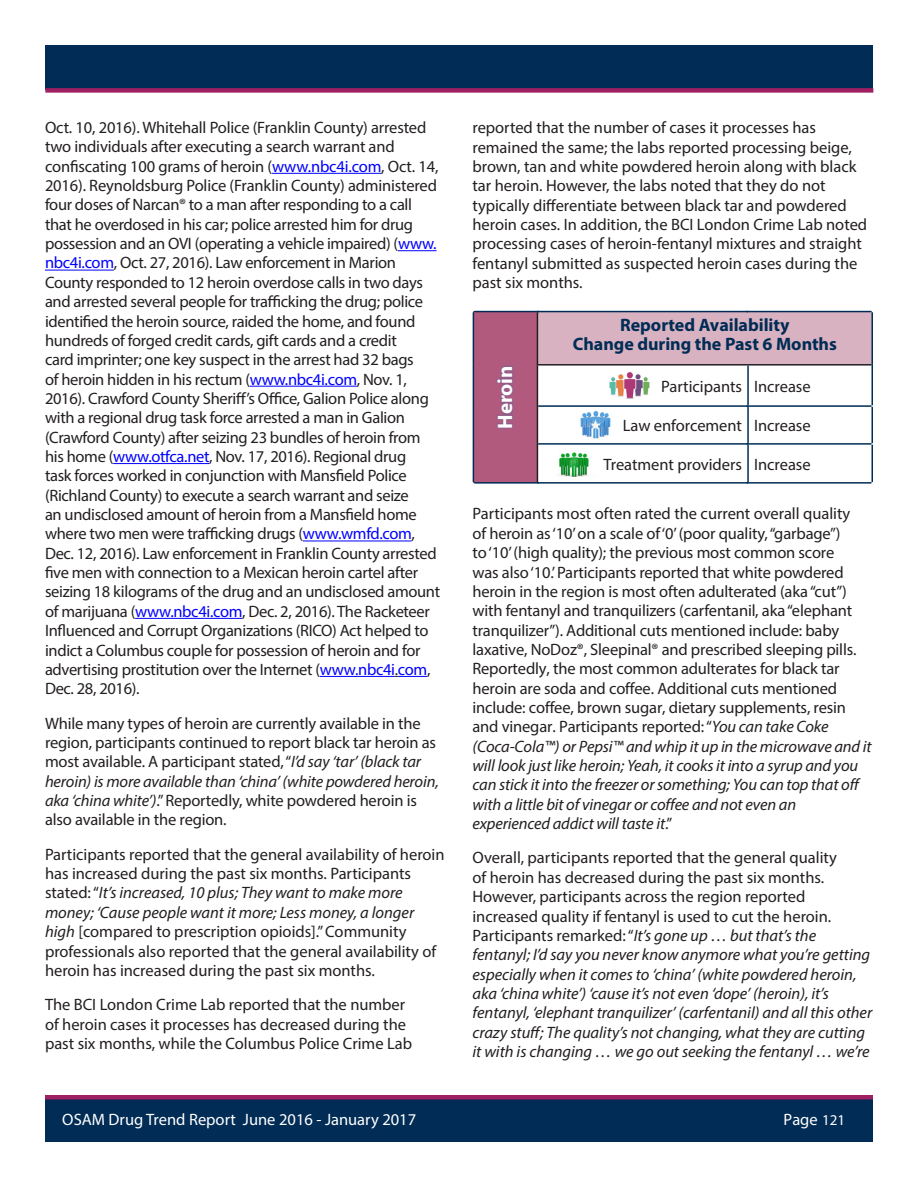
<style>
.page{position:relative;width:918px;height:1188px;background:#fff}
.page>*{position:absolute;margin:0;border:0;box-sizing:border-box;transform-origin:0 0}
.Paragraph_Body_Text{font:700 21px "Myriad Pro";color:#fff}
.Paragraph_Body_Text-2{font:700 18px/19.4px "Myriad Pro";color:#002c55;text-align:center}
.Paragraph_Body_Text-3{font:16.5px/19.4px "Myriad Pro";letter-spacing:-.01em;color:#231f20}
.Paragraph_Body_Text-4{font:italic 16.5px/19.4px "Myriad Pro";color:#231f20}
.t1{font:16.5px "Myriad Pro";color:#fff}
.s1{color:#00f}
.s2{font-style:italic}
.s3{font-style:normal}
.s4{font-size:15px}
</style>
<div class="page">
<div style="left:45px;top:45px;width:828px;height:45px;background:#002c55"></div>
<div style="left:45px;top:88px;width:828px;height:5px;background:#9e1f62"></div>
<div style="left:45px;top:1097px;width:828px;height:45px;background:#002c55"></div>
<div style="left:45px;top:1095px;width:828px;height:5px;background:#9e1f62"></div>
<hr style="left:272px;top:173px;width:109px;height:1px;background:#00f">
<hr style="left:398px;top:250px;width:39px;height:1px;background:#00f">
<hr style="left:45px;top:270px;width:69px;height:1px;background:#00f">
<hr style="left:250px;top:386px;width:107px;height:1px;background:#00f">
<hr style="left:113px;top:463px;width:96px;height:1px;background:#00f">
<hr style="left:303px;top:541px;width:109px;height:1px;background:#00f">
<hr style="left:135px;top:618px;width:107px;height:1px;background:#00f">
<hr style="left:320px;top:676px;width:75px;height:1px;background:#00f">
<svg style="left:395px;top:676px;width:32px;height:1px"></svg>
<div style="left:473px;top:312px;width:64px;height:171px;background:#b15a7e"></div>
<div style="left:537px;top:312px;width:335px;height:53px;background:#d8b2c0"></div>
<hr style="left:537px;top:312px;width:1px;height:52px;background:#231f20">
<hr style="left:537px;top:364px;width:211px;height:2px;background:#231f20">
<hr style="left:537px;top:366px;width:1px;height:40px;background:#231f20">
<hr style="left:748px;top:364px;width:124px;height:2px;background:#231f20">
<hr style="left:537px;top:406px;width:1px;height:38px;background:#231f20">
<hr style="left:537px;top:444px;width:1px;height:38px;background:#231f20">
<hr style="left:474px;top:311px;width:65px;height:1px;background:#002c55">
<hr style="left:473px;top:312px;width:1px;height:53px;background:#002c55">
<hr style="left:473px;top:365px;width:1px;height:41px;background:#002c55">
<hr style="left:473px;top:406px;width:1px;height:38px;background:#002c55">
<hr style="left:473px;top:444px;width:1px;height:38px;background:#002c55">
<hr style="left:474px;top:482px;width:65px;height:2px;background:#002c55">
<hr style="left:537px;top:311px;width:211px;height:1px;background:#002c55">
<hr style="left:747px;top:311px;width:124px;height:1px;background:#002c55">
<hr style="left:872px;top:312px;width:1px;height:53px;background:#002c55">
<hr style="left:747px;top:366px;width:2px;height:39px;background:#002c55">
<hr style="left:872px;top:365px;width:1px;height:40px;background:#002c55">
<hr style="left:538px;top:405px;width:210px;height:2px;background:#002c55">
<hr style="left:747px;top:405px;width:124px;height:2px;background:#002c55">
<hr style="left:747px;top:407px;width:2px;height:36px;background:#002c55">
<hr style="left:872px;top:407px;width:1px;height:36px;background:#002c55">
<hr style="left:538px;top:443px;width:210px;height:2px;background:#002c55">
<hr style="left:747px;top:443px;width:124px;height:2px;background:#002c55">
<hr style="left:747px;top:445px;width:2px;height:37px;background:#002c55">
<hr style="left:872px;top:445px;width:1px;height:37px;background:#002c55">
<hr style="left:537px;top:482px;width:211px;height:2px;background:#002c55">
<hr style="left:747px;top:482px;width:124px;height:2px;background:#002c55">
<svg style="left:496px;top:365px;width:18px;height:64px"></svg>
<img style="left:609px;top:372px;width:41px;height:27px">
<img style="left:580px;top:411px;width:31px;height:28px">
<img style="left:559px;top:452px;width:30px;height:25px">
<p class="Paragraph_Body_Text-3" style="left:45px;top:118px;width:397px">Oct. 10, 2016). Whitehall Police (Franklin County) arrested two individuals after executing a search warrant and confiscating 100 grams of heroin (<span class="s1">www.nbc4i.com</span>, Oct. 14, 2016). Reynoldsburg Police (Franklin County) administered four doses of Narcan® to a man after responding to a call that he overdosed in his car; police arrested him for drug possession and an OVI (operating a vehicle impaired) (<span class="s1">www. nbc4i.com</span>, Oct. 27, 2016). Law enforcement in Marion County responded to 12 heroin overdose calls in two days and arrested several people for trafficking the drug; police identified the heroin source, raided the home, and found hundreds of forged credit cards, gift cards and a credit<br>card imprinter; one key suspect in the arrest had 32 bags<br>of heroin hidden in his rectum (<span class="s1">www.nbc4i.com</span>, Nov. 1, 2016). Crawford County Sheriff’s Office, Galion Police along with a regional drug task force arrested a man in Galion (Crawford County) after seizing 23 bundles of heroin from his home (<span class="s1">www.otfca.net</span>, Nov. 17, 2016). Regional drug<br>task forces worked in conjunction with Mansfield Police (Richland County) to execute a search warrant and seize<br>an undisclosed amount of heroin from a Mansfield home where two men were trafficking drugs (<span class="s1">www.wmfd.com</span>, Dec. 12, 2016). Law enforcement in Franklin County arrested five men with connection to a Mexican heroin cartel after seizing 18 kilograms of the drug and an undisclosed amount of marijuana (<span class="s1">www.nbc4i.com</span>, Dec. 2, 2016). The Racketeer Influenced and Corrupt Organizations (RICO) Act helped to indict a Columbus couple for possession of heroin and for advertising prostitution over the Internet (<span class="s1">www.nbc4i</span>.<span class="s1">com</span>, Dec. 28, 2016).</p>
<p class="Paragraph_Body_Text-3" style="left:45px;top:713px;width:395px">While many types of heroin are currently available in the region, participants continued to report black tar heroin as most available. A participant stated, “<span class="s2">I’d say ‘tar’ (black tar heroin) is more available than ‘china’ (white powdered heroin, aka ‘china white’)</span>.” Reportedly, white powdered heroin is also available in the region.</p>
<p class="Paragraph_Body_Text-3" style="left:45px;top:844px;width:401px">Participants reported that the general availability of heroin has increased during the past six months. Participants stated: “<span class="s2">It’s increased, 10 plus; They want to make more money; ‘Cause people want it more; Less money, a longer high</span> [compared to prescription opioids].” Community professionals also reported that the general availability of heroin has increased during the past six months.</p>
<p class="Paragraph_Body_Text-3" style="left:45px;top:995px;width:369px">The BCI London Crime Lab reported that the number of heroin cases it processes has decreased during the past six months, while the Columbus Police Crime Lab</p>
<p class="Paragraph_Body_Text-3" style="left:472px;top:118px;width:396px">reported that the number of cases it processes has remained the same; the labs reported processing beige, brown, tan and white powdered heroin along with black tar heroin. However, the labs noted that they do not typically differentiate between black tar and powdered heroin cases. In addition, the BCI London Crime Lab noted processing cases of heroin-fentanyl mixtures and straight fentanyl submitted as suspected heroin cases during the past six months.</p>
<p class="Paragraph_Body_Text" style="left:491px;top:429px;width:65px;rotate:-90deg">Heroin</p>
<p class="Paragraph_Body_Text-2" style="left:573px;top:315px;width:266px">Reported Availability<br>Change during the Past 6 Months</p>
<p class="Paragraph_Body_Text-3" style="left:661px;top:376px;width:82px">Participants</p>
<p class="Paragraph_Body_Text-3" style="left:754px;top:376px;width:58px">Increase</p>
<p class="Paragraph_Body_Text-3" style="left:623px;top:416px;width:121px">Law enforcement</p>
<p class="Paragraph_Body_Text-3" style="left:754px;top:416px;width:58px">Increase</p>
<p class="Paragraph_Body_Text-3" style="left:603px;top:454px;width:140px">Treatment providers</p>
<p class="Paragraph_Body_Text-3" style="left:754px;top:454px;width:58px">Increase</p>
<p class="Paragraph_Body_Text-3" style="left:472px;top:504px;width:401px">Participants most often rated the current overall quality<br>of heroin as‘10’on a scale of‘0’(poor quality, “garbage”) to‘10’(high quality); the previous most common score<br>was also‘10.’ Participants reported that white powdered heroin in the region is most often adulterated (aka “cut”) with fentanyl and tranquilizers (carfentanil, aka “elephant tranquilizer”). Additional cuts mentioned include: baby laxative, NoDoz®, Sleepinal® and prescribed sleeping pills.<br>Reportedly, the most common adulterates for black tar heroin are soda and coffee. Additional cuts mentioned include: coffee, brown sugar, dietary supplements, resin and vinegar. Participants reported: “<span class="s2">You can take Coke (Coca-Cola™) or Pepsi™ and whip it up in the microwave and it will look just like heroin; Yeah, it cooks it into a syrup and you can stick it into the freezer or something; You can top that off with a little bit of vinegar or coffee and not even an experienced addict will taste it</span>.”</p>
<p class="Paragraph_Body_Text-4" style="left:472px;top:848px;width:401px"><span class="s3">Overall, participants reported that the general quality<br>of heroin has decreased during the past six months.<br>However, participants across the region reported increased quality if fentanyl is used to cut the heroin.<br>Participants remarked: “</span>It’s gone up … but that’s the fentanyl; I’d say you never know anymore what you’re getting especially when it comes to ‘china’ (white powdered heroin, aka ‘china white’) ‘cause it’s not even ‘dope’ (heroin), it’s fentanyl, ‘elephant tranquilizer’ (carfentanil) and all this other crazy stuff; The quality’s not changing, what they are cutting it with is changing … we go out seeking the fentanyl … we’re</p>
<p class="t1" style="left:239px;top:1108px;width:130px">January-June 2013</p>
<p class="t1" style="left:62px;top:1109px;width:355px">OSAM Drug Trend Report June 2016 - January 2017</p>
<p class="t1" style="left:784px;top:1110px;width:63px">Page <span class="s4">121</span></p>
</div>
